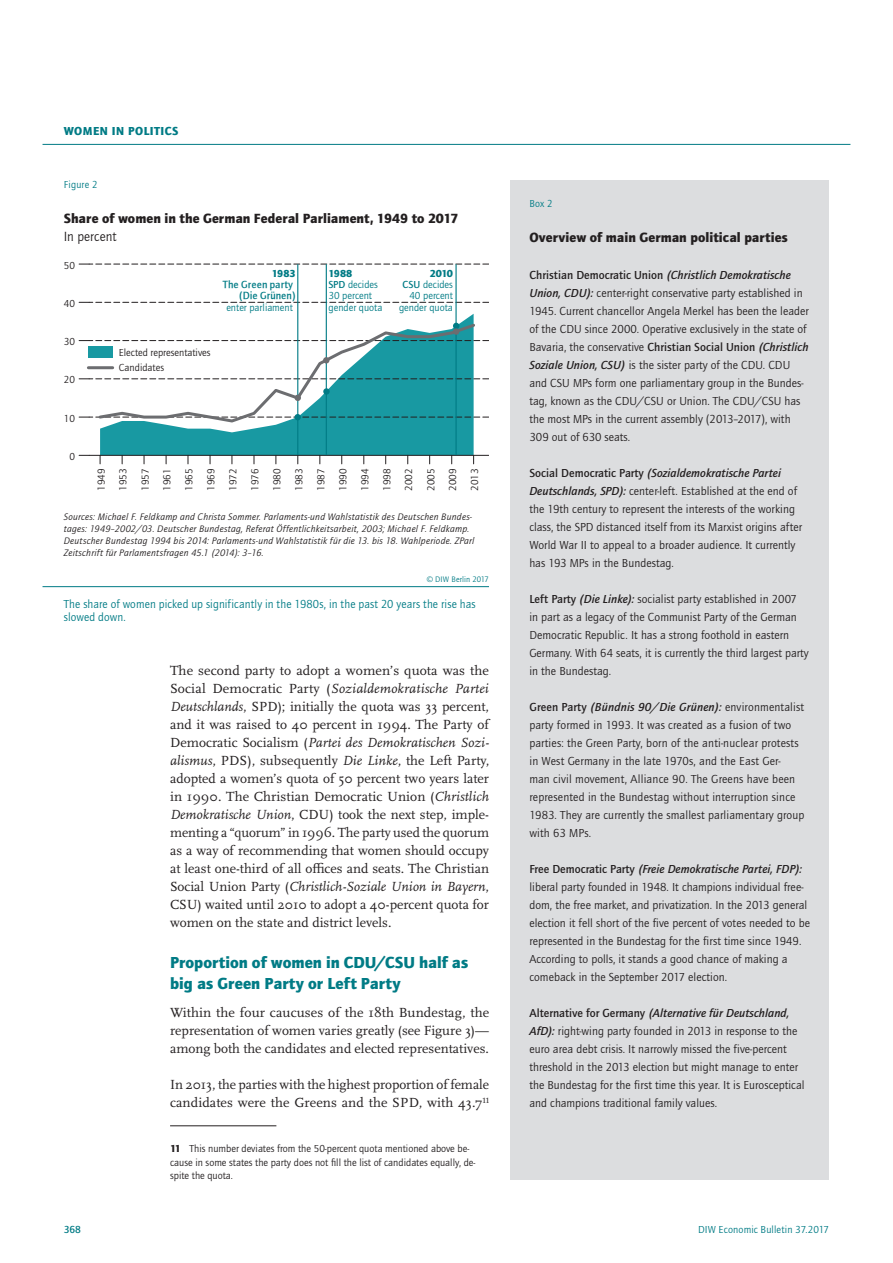
<style>
.page{position:relative;width:893px;height:1263px;background:#fff}
.page>*{position:absolute;margin:0;border:0;box-sizing:border-box;transform-origin:0 0}
.t1{font:900 16.5px/21px "Quay Sans ITC Std";color:#007b85}
.t2{font:13.8px/18px "Scala Pro";color:#231f20;text-align:justify}
.t3{font:900 13.8px "Quay Sans ITC Std";letter-spacing:.005em;color:#231f20}
.t4{font:13.8px "Quay Sans ITC Std";letter-spacing:.005em;color:#231f20}
.t5{font:12px/18px "Quay Sans ITC Std";letter-spacing:.005em;color:#231f20}
.t6{font:12px/13.5px "Quay Sans ITC Std";letter-spacing:.01em;color:#007b85}
.t7{font:900 12px "Quay Sans ITC Std";color:#007b85}
.t8{font:10.5px/21.9px "Quay Sans ITC Std";color:#231f20}
.t9{font:10.5px/11.2px "Quay Sans ITC Std";color:#007b85}
.t10{font:500 10.5px/11.2px "ITC Quay Sans";color:#007b85;text-align:right}
.t11{font:900 10.5px "Quay Sans ITC Std";color:#007b85}
.t12{font:500 10.5px "Quay Sans ITC Std";color:#007b85}
.t13{font:italic 9.75px/12px "Quay Sans ITC Std";letter-spacing:.025em;color:#231f20}
.t14{font:8.25px "Quay Sans ITC Std";letter-spacing:.01em;color:#007b85}
.s1{font-weight:900}
.s2{font-weight:500}
.s3{font-style:italic}
.s4{font-weight:500;font-style:italic}
</style>
<div class="page">
<hr style="left:43px;top:144px;width:807px;height:1px;background:#007b85">
<hr style="left:170px;top:1125px;width:106px;height:1px;background:#231f20">
<hr style="left:43px;top:586px;width:446px;height:1px;background:#007b85">
<svg style="left:100px;top:314px;width:374px;height:141px;fill:#1899a2"></svg>
<svg style="left:79px;top:302px;width:410px;height:1px"></svg>
<svg style="left:79px;top:264px;width:410px;height:1px"></svg>
<hr style="left:89px;top:455px;width:400px;height:1px;background:#231f20">
<hr style="left:297px;top:264px;width:1px;height:191px;background:#007b85">
<hr style="left:326px;top:264px;width:1px;height:191px;background:#007b85">
<hr style="left:455px;top:264px;width:2px;height:191px;background:#007b85">
<svg style="left:79px;top:321px;width:410px;height:103px"></svg>
<div style="left:510px;top:180px;width:319px;height:999px;background:#dcdddf"></div>
<p class="t7" style="left:64px;top:123px;width:20px">Women</p>
<p class="t7" style="left:112px;top:123px;width:24px">in politics</p>
<p class="t9" style="left:64px;top:178px;width:35px">Figure 2</p>
<p class="t3" style="left:64px;top:209px;width:396px">Share of women in the German Federal Parliament, 1949 to 2017</p>
<p class="t4" style="left:64px;top:228px;width:54px">In percent</p>
<p class="t8" style="left:64px;top:254px;width:13px">50</p>
<p class="t8" style="left:64px;top:292px;width:13px">40</p>
<p class="t8" style="left:64px;top:331px;width:13px">30</p>
<p class="t8" style="left:64px;top:369px;width:13px">20</p>
<p class="t8" style="left:64px;top:407px;width:13px">10</p>
<p class="t8" style="left:69px;top:445px;width:7px">0</p>
<p class="t11" style="left:272px;top:267px;width:25px">1983</p>
<p class="t10" style="left:222px;top:279px;width:75px">The Green party (Die Grünen)</p>
<p class="t9" style="left:226px;top:302px;width:68px">enter parliament</p>
<p class="t8" style="left:119px;top:345px;width:93px;line-height:15.5px">Elected representatives<br>Candidates</p>
<p class="t9" style="left:328px;top:268px;width:55px"><span class="s1">1988<br></span><span class="s2">SPD</span> decides<br>30 percent gender quota</p>
<p class="t9" style="left:399px;top:268px;width:55px;text-align:right"><span class="s1">2010<br></span><span class="s2">CSU</span> decides<br>40 percent gender quota</p>
<p class="t8" style="left:90px;top:491px;width:24px;text-align:justify;rotate:-90deg">1949<br>1953<br>1957<br>1961<br>1965<br>1969<br>1972<br>1976<br>1980<br>1983<br>1987<br>1990<br>1994<br>1998<br>2002<br>2005<br>2009<br>2013</p>
<p class="t13" style="left:64px;top:510px;width:412px">Sources: Michael F. Feldkamp and Christa Sommer. Parlaments-und Wahlstatistik des Deutschen Bundes&shy;tages: 1949–2002/03. Deutscher Bundestag, Referat Öffentlichkeitsarbeit, 2003; Michael F. Feldkamp.<br>Deutscher Bundestag 1994 bis 2014: Parlaments-und Wahlstatistik für die 13. bis 18. Wahlperiode. ZParl Zeitschrift für Parlamentsfragen 45.1 (2014): 3–16.</p>
<p class="t14" style="left:427px;top:574px;width:64px">© DIW Berlin 2017</p>
<p class="t6" style="left:64px;top:597px;width:413px">The share of women picked up significantly in the 1980s, in the past 20 years the rise has slowed down.</p>
<p class="t2" style="left:170px;top:661px;width:321px">The second party to adopt a women’s quota was the Social Democratic Party (<span class="s3">Sozialdemokratische Partei Deutschlands</span>, SPD); initially the quota was 33 percent, and it was raised to 40 percent in 1994. The Party of Democratic Socialism (<span class="s3">Partei des Demokratischen Sozi&shy;alismus</span>, PDS), subsequently <span class="s3">Die Linke</span>, the Left Party, adopted a women’s quota of 50 percent two years later in 1990. The Christian Democratic Union (<span class="s3">Christlich Demokratische Union</span>, CDU) took the next step, imple&shy;menting a “quorum” in 1996. The party used the quorum as a way of recommending that women should occupy at least one-third of all offices and seats. The Christian Social Union Party (<span class="s3">Christlich-Soziale Union in Bayern</span>, CSU) waited until 2010 to adopt a 40-percent quota for women on the state and district levels.</p>
<h1 class="t1" style="left:170px;top:951px;width:300px">Proportion of women in CDU/CSU half as big as Green Party or Left Party</h1>
<p class="t2" style="left:170px;top:1003px;width:321px">Within the four caucuses of the 18th Bundestag, the representation of women varies greatly (see Figure 3)— among both the candidates and elected representatives.</p>
<p class="t2" style="left:170px;top:1075px;width:321px">In 2013, the parties with the highest proportion of female candidates were the Greens and the SPD, with 43.7<sup>11</sup></p>
<p class="t8" style="left:170px;top:1142px;width:307px;line-height:13.5px"><span class="s1">11</span> This number deviates from the 50-percent quota mentioned above be&shy;cause in some states the party does not fill the list of candidates equally, de&shy;spite the quota.</p>
<p class="t9" style="left:529px;top:198px;width:25px">Box 2</p>
<p class="t3" style="left:529px;top:229px;width:260px">Overview of main German political parties</p>
<p class="t5" style="left:529px;top:266px;width:281px"><span class="s2">Christian Democratic Union</span> <span class="s4">(Christlich Demokratische Union, CDU):</span> center-right conservative party established in 1945. Current chancellor Angela Merkel has been the leader of the CDU since 2000. Operative exclusively in the state of Bavaria, the conservative <span class="s2">Christian Social Union</span> <span class="s4">(Christlich Soziale Union, CSU)</span> is the sister party of the CDU. CDU and CSU MPs form one parliamentary group in the Bundes&shy;tag, known as the CDU/CSU or Union. The CDU/CSU has the most MPs in the current assembly (2013–2017), with 309 out of 630 seats.</p>
<p class="t5" style="left:529px;top:464px;width:274px"><span class="s2">Social Democratic Party</span> <span class="s4">(Sozialdemokratische Partei Deutschlands, SPD):</span> center-left. Established at the end of the 19th century to represent the interests of the working class, the SPD distanced itself from its Marxist origins after World War II to appeal to a broader audience. It currently has 193 MPs in the Bundestag.</p>
<p class="t5" style="left:529px;top:590px;width:281px"><span class="s2">Left Party</span> <span class="s4">(Die Linke):</span> socialist party established in 2007<br>in part as a legacy of the Communist Party of the German Democratic Republic. It has a strong foothold in eastern Germany. With 64 seats, it is currently the third largest party in the Bundestag.</p>
<p class="t5" style="left:529px;top:698px;width:277px"><span class="s2">Green Party</span> <span class="s4">(Bündnis 90/Die Grünen):</span> environmentalist party formed in 1993. It was created as a fusion of two parties: the Green Party, born of the anti-nuclear protests in West Germany in the late 1970s, and the East Ger-<br>man civil movement, Alliance 90. The Greens have been represented in the Bundestag without interruption since 1983. They are currently the smallest parliamentary group with 63 MPs.</p>
<p class="t5" style="left:529px;top:860px;width:282px"><span class="s2">Free Democratic Party</span> <span class="s4">(Freie Demokratische Partei, FDP): </span>liberal party founded in 1948. It champions individual free&shy;dom, the free market, and privatization. In the 2013 general election it fell short of the five percent of votes needed to be represented in the Bundestag for the first time since 1949.<br>According to polls, it stands a good chance of making a comeback in the September 2017 election.</p>
<p class="t5" style="left:529px;top:1004px;width:277px"><span class="s2">Alternative for Germany</span> <span class="s4">(Alternative für Deutschland, AfD):</span> right-wing party founded in 2013 in response to the euro area debt crisis. It narrowly missed the five-percent threshold in the 2013 election but might manage to enter the Bundestag for the first time this year. It is Eurosceptical and champions traditional family values.</p>
<p class="t12" style="left:64px;top:1223px;width:19px">368</p>
<p class="t9" style="left:698px;top:1224px;width:133px">DIW Economic Bulletin 37.2017</p>
</div>
